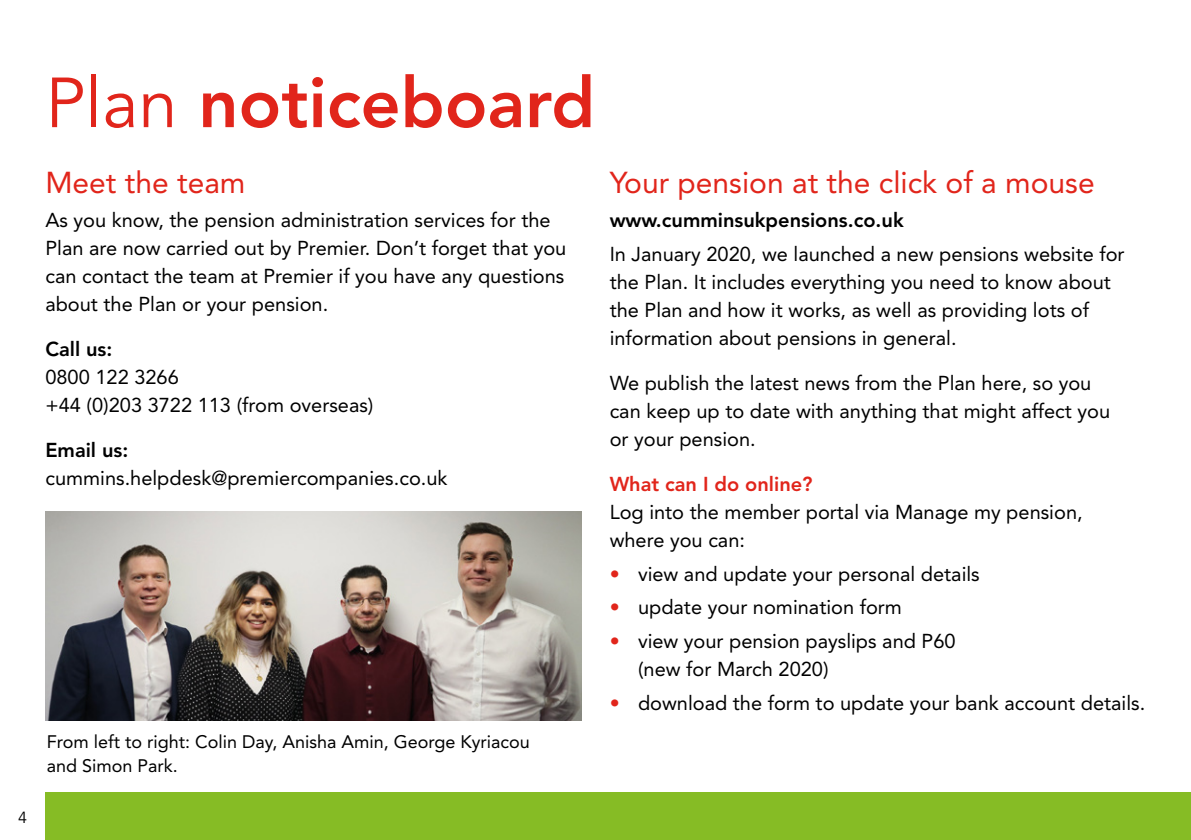
<style>
.page{position:relative;width:1191px;height:840px;background:#fff}
.page>*{position:absolute;margin:0;border:0;box-sizing:border-box;transform-origin:0 0}
.t1{font:800 70px "Avenir";color:#e1251b}
.t2{font:30px "Avenir";color:#e1251b}
.t3{font:20px/28px "Avenir";color:#000}
.t4{font:800 20px "Avenir";color:#000}
.t5{font:800 20px "Avenir";color:#e1251b}
.t6{font:18px/24px "Avenir";color:#000}
.t7{font:16px "Avenir";color:#000}
.s1{font-weight:400}
.s2{color:#e1251b}
</style>
<div class="page">
<div style="left:45px;top:792px;width:1146px;height:47px;background:#86bc25"></div>
<img style="left:45px;top:511px;width:536px;height:209px">
<h1 class="t1" style="left:45px;top:61px;width:551px"><span class="s1">Plan</span> noticeboard</h1>
<h2 class="t2" style="left:45px;top:165px;width:202px">Meet the team</h2>
<p class="t3" style="left:45px;top:206px;width:522px">As you know, the pension administration services for the Plan are now carried out by Premier. Don’t forget that you can contact the team at Premier if you have any questions about the Plan or your pension.</p>
<p class="t4" style="left:45px;top:337px;width:69px">Call us:</p>
<p class="t3" style="left:45px;top:363px;width:330px">0800 122 3266<br>+44 (0)203 3722 113 (from overseas)</p>
<p class="t4" style="left:45px;top:438px;width:84px">Email us:</p>
<p class="t3" style="left:45px;top:464px;width:404px">cummins.helpdesk@premiercompanies.co.uk</p>
<p class="t7" style="left:18px;top:807px;width:10px">4</p>
<p class="t6" style="left:47px;top:729px;width:484px">From left to right: Colin Day, Anisha Amin, George Kyriacou and Simon Park.</p>
<h2 class="t2" style="left:609px;top:165px;width:486px">Your pension at the click of a mouse</h2>
<p class="t4" style="left:609px;top:208px;width:296px">www.cumminsukpensions.co.uk</p>
<p class="t3" style="left:609px;top:239px;width:516px">In January 2020, we launched a new pensions website for the Plan. It includes everything you need to know about the Plan and how it works, as well as providing lots of information about pensions in general.</p>
<p class="t3" style="left:609px;top:368px;width:502px">We publish the latest news from the Plan here, so you can keep up to date with anything that might affect you or your pension.</p>
<p class="t5" style="left:609px;top:471px;width:204px">What can I do online?</p>
<p class="t3" style="left:609px;top:497px;width:474px">Log into the member portal via Manage my pension, where you can:</p>
<p class="t3" style="left:609px;top:559px;width:371px"><span class="s2">•</span> view and update your personal details</p>
<p class="t3" style="left:609px;top:593px;width:294px"><span class="s2">•</span> update your nomination form</p>
<p class="t3" style="left:638px;top:626px;width:319px;text-indent:-28px"><span class="s2">•</span> view your pension payslips and P60 (new for March 2020)</p>
<p class="t3" style="left:609px;top:688px;width:537px"><span class="s2">•</span> download the form to update your bank account details.</p>
</div>
